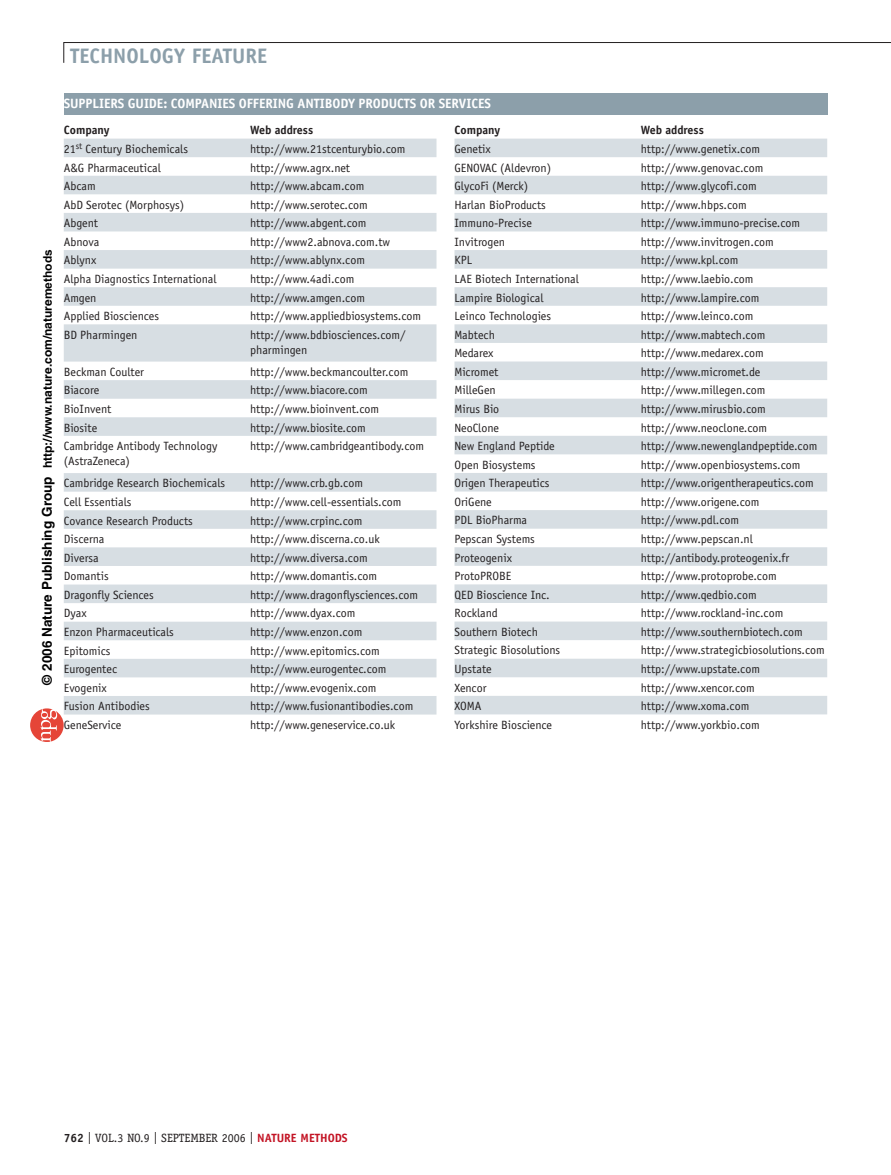
<style>
.page{position:relative;width:891px;height:1175px;background:#fff}
.page>*{position:absolute;margin:0;border:0;box-sizing:border-box;transform-origin:0 0}
.t1{font:700 21px "Officina Sans";color:#8c9faa}
.t2{font:700 13.5px "Officina Sans";letter-spacing:-.005em;color:#fff}
.t3{font:12px/15px "Officina Sans";color:#231f20}
.t4{font:700 12px "Helvetica";color:#000}
.t5{font:12px "Officina Serif";color:#231f20}
.t6{font:700 12px "Officina Sans";color:#231f20}
.t7{font:12px "Officina Sans";letter-spacing:-.02em;color:#231f20}
.s1{font-size:13.5px}
.s2{font-family:"Helvetica Bold 2";font-weight:400;font-size:13.5px}
.s3{font-family:"Arial"}
.s4{font-family:"Officina Sans";font-weight:700}
.s5{font-family:"Officina Sans";font-weight:700;color:#c31324}
</style>
<div class="page">
<svg style="left:63px;top:42px;width:828px;height:21px"></svg>
<div style="left:64px;top:139px;width:372px;height:18px;background:#d7dee3"></div>
<div style="left:64px;top:176px;width:372px;height:18px;background:#d7dee3"></div>
<svg style="left:64px;top:213px;width:372px;height:501px;fill:#dee3e7"></svg>
<svg style="left:454px;top:139px;width:373px;height:575px;fill:#dfe5e9"></svg>
<div style="left:64px;top:93px;width:763px;height:21px;background:#8c9faa"></div>
<svg style="left:30px;top:708px;width:34px;height:34px"></svg>
<h1 class="t1" style="left:70px;top:48px;width:199px">TECHNOLOGY FEATURE</h1>
<p class="t4" style="left:40px;top:685px;width:437px;rotate:-90deg"><span class="s1">© 200</span><span class="s2">6</span> <span class="s1">Nature Publishing Group</span> http://www.nature.com/nature<span class="s3">methods</span></p>
<p class="t2" style="left:64px;top:98px;width:429px">SUPPLIERS GUIDE: COMPANIES OFFERING ANTIBODY PRODUCTS OR SERVICES</p>
<p class="t6" style="left:64px;top:126px;width:47px">Company</p>
<p class="t6" style="left:250px;top:126px;width:64px">Web address</p>
<p class="t3" style="left:64px;top:142px;width:126px">21<sup>st</sup> Century Biochemicals</p>
<p class="t3" style="left:250px;top:142px;width:157px">http://www.21stcenturybio.com</p>
<p class="t3" style="left:64px;top:161px;width:99px">A&amp;G Pharmaceutical</p>
<p class="t3" style="left:250px;top:161px;width:102px">http://www.agrx.net</p>
<p class="t3" style="left:64px;top:179px;width:34px">Abcam</p>
<p class="t3" style="left:250px;top:179px;width:116px">http://www.abcam.com</p>
<p class="t3" style="left:64px;top:198px;width:122px">AbD Serotec (Morphosys)</p>
<p class="t3" style="left:250px;top:198px;width:119px">http://www.serotec.com</p>
<p class="t3" style="left:64px;top:217px;width:36px">Abgent</p>
<p class="t3" style="left:250px;top:217px;width:118px">http://www.abgent.com</p>
<p class="t3" style="left:64px;top:235px;width:37px">Abnova</p>
<p class="t3" style="left:250px;top:235px;width:142px">http://www2.abnova.com.tw</p>
<p class="t3" style="left:64px;top:254px;width:34px">Ablynx</p>
<p class="t3" style="left:250px;top:254px;width:116px">http://www.ablynx.com</p>
<p class="t3" style="left:64px;top:272px;width:154px">Alpha Diagnostics International</p>
<p class="t3" style="left:250px;top:272px;width:106px">http://www.4adi.com</p>
<p class="t3" style="left:64px;top:291px;width:34px">Amgen</p>
<p class="t3" style="left:250px;top:291px;width:116px">http://www.amgen.com</p>
<p class="t3" style="left:64px;top:309px;width:97px">Applied Biosciences</p>
<p class="t3" style="left:250px;top:309px;width:173px">http://www.appliedbiosystems.com</p>
<p class="t3" style="left:64px;top:328px;width:75px">BD Pharmingen</p>
<p class="t3" style="left:250px;top:328px;width:157px">http://www.bdbiosciences.com/ pharmingen</p>
<p class="t3" style="left:64px;top:365px;width:82px">Beckman Coulter</p>
<p class="t3" style="left:250px;top:365px;width:160px">http://www.beckmancoulter.com</p>
<p class="t3" style="left:64px;top:384px;width:37px">Biacore</p>
<p class="t3" style="left:250px;top:384px;width:119px">http://www.biacore.com</p>
<p class="t3" style="left:64px;top:402px;width:49px">BioInvent</p>
<p class="t3" style="left:250px;top:402px;width:131px">http://www.bioinvent.com</p>
<p class="t3" style="left:64px;top:421px;width:35px">Biosite</p>
<p class="t3" style="left:250px;top:421px;width:117px">http://www.biosite.com</p>
<p class="t3" style="left:64px;top:439px;width:155px">Cambridge Antibody Technology (AstraZeneca)</p>
<p class="t3" style="left:250px;top:439px;width:176px">http://www.cambridgeantibody.com</p>
<p class="t3" style="left:64px;top:477px;width:163px">Cambridge Research Biochemicals</p>
<p class="t3" style="left:250px;top:477px;width:114px">http://www.crb.gb.com</p>
<p class="t3" style="left:64px;top:495px;width:69px">Cell Essentials</p>
<p class="t3" style="left:250px;top:495px;width:153px">http://www.cell-essentials.com</p>
<p class="t3" style="left:64px;top:514px;width:131px">Covance Research Products</p>
<p class="t3" style="left:250px;top:514px;width:114px">http://www.crpinc.com</p>
<p class="t3" style="left:64px;top:532px;width:42px">Discerna</p>
<p class="t3" style="left:250px;top:532px;width:131px">http://www.discerna.co.uk</p>
<p class="t3" style="left:64px;top:551px;width:36px">Diversa</p>
<p class="t3" style="left:250px;top:551px;width:119px">http://www.diversa.com</p>
<p class="t3" style="left:64px;top:569px;width:46px">Domantis</p>
<p class="t3" style="left:250px;top:569px;width:129px">http://www.domantis.com</p>
<p class="t3" style="left:64px;top:588px;width:91px">Dragonfly Sciences</p>
<p class="t3" style="left:250px;top:588px;width:170px">http://www.dragonflysciences.com</p>
<p class="t3" style="left:64px;top:607px;width:24px">Dyax</p>
<p class="t3" style="left:250px;top:607px;width:107px">http://www.dyax.com</p>
<p class="t3" style="left:64px;top:625px;width:112px">Enzon Pharmaceuticals</p>
<p class="t3" style="left:250px;top:625px;width:114px">http://www.enzon.com</p>
<p class="t3" style="left:64px;top:644px;width:48px">Epitomics</p>
<p class="t3" style="left:250px;top:644px;width:131px">http://www.epitomics.com</p>
<p class="t3" style="left:64px;top:662px;width:55px">Eurogentec</p>
<p class="t3" style="left:250px;top:662px;width:138px">http://www.eurogentec.com</p>
<p class="t3" style="left:64px;top:681px;width:45px">Evogenix</p>
<p class="t3" style="left:250px;top:681px;width:128px">http://www.evogenix.com</p>
<p class="t3" style="left:64px;top:699px;width:87px">Fusion Antibodies</p>
<p class="t3" style="left:250px;top:699px;width:165px">http://www.fusionantibodies.com</p>
<p class="t3" style="left:64px;top:718px;width:59px">GeneService</p>
<p class="t3" style="left:250px;top:718px;width:147px">http://www.geneservice.co.uk</p>
<p class="t6" style="left:454px;top:126px;width:47px">Company</p>
<p class="t6" style="left:641px;top:126px;width:64px">Web address</p>
<p class="t3" style="left:454px;top:142px;width:38px">Genetix</p>
<p class="t3" style="left:641px;top:142px;width:121px">http://www.genetix.com</p>
<p class="t3" style="left:454px;top:161px;width:98px">GENOVAC (Aldevron)</p>
<p class="t3" style="left:641px;top:161px;width:124px">http://www.genovac.com</p>
<p class="t3" style="left:454px;top:179px;width:75px">GlycoFi (Merck)</p>
<p class="t3" style="left:641px;top:179px;width:117px">http://www.glycofi.com</p>
<p class="t3" style="left:454px;top:198px;width:93px">Harlan BioProducts</p>
<p class="t3" style="left:641px;top:198px;width:108px">http://www.hbps.com</p>
<p class="t3" style="left:454px;top:217px;width:79px">Immuno-Precise</p>
<p class="t3" style="left:641px;top:217px;width:161px">http://www.immuno-precise.com</p>
<p class="t3" style="left:454px;top:235px;width:52px">Invitrogen</p>
<p class="t3" style="left:641px;top:235px;width:134px">http://www.invitrogen.com</p>
<p class="t3" style="left:454px;top:254px;width:19px">KPL</p>
<p class="t3" style="left:641px;top:254px;width:99px">http://www.kpl.com</p>
<p class="t3" style="left:454px;top:272px;width:126px">LAE Biotech International</p>
<p class="t3" style="left:641px;top:272px;width:114px">http://www.laebio.com</p>
<p class="t3" style="left:454px;top:291px;width:91px">Lampire Biological</p>
<p class="t3" style="left:641px;top:291px;width:120px">http://www.lampire.com</p>
<p class="t3" style="left:454px;top:309px;width:98px">Leinco Technologies</p>
<p class="t3" style="left:641px;top:309px;width:114px">http://www.leinco.com</p>
<p class="t3" style="left:454px;top:328px;width:42px">Mabtech</p>
<p class="t3" style="left:641px;top:328px;width:126px">http://www.mabtech.com</p>
<p class="t7" style="left:454px;top:348px;width:40px">Medarex</p>
<p class="t3" style="left:641px;top:347px;width:124px">http://www.medarex.com</p>
<p class="t3" style="left:454px;top:365px;width:46px">Micromet</p>
<p class="t3" style="left:641px;top:365px;width:121px">http://www.micromet.de</p>
<p class="t3" style="left:454px;top:384px;width:43px">MilleGen</p>
<p class="t3" style="left:641px;top:384px;width:126px">http://www.millegen.com</p>
<p class="t3" style="left:454px;top:402px;width:46px">Mirus Bio</p>
<p class="t3" style="left:641px;top:402px;width:126px">http://www.mirusbio.com</p>
<p class="t3" style="left:454px;top:421px;width:46px">NeoClone</p>
<p class="t3" style="left:641px;top:421px;width:128px">http://www.neoclone.com</p>
<p class="t3" style="left:454px;top:439px;width:102px">New England Peptide</p>
<p class="t3" style="left:641px;top:439px;width:178px">http://www.newenglandpeptide.com</p>
<p class="t3" style="left:454px;top:458px;width:83px">Open Biosystems</p>
<p class="t3" style="left:641px;top:458px;width:161px">http://www.openbiosystems.com</p>
<p class="t3" style="left:454px;top:476px;width:97px">Origen Therapeutics</p>
<p class="t3" style="left:641px;top:476px;width:174px">http://www.origentherapeutics.com</p>
<p class="t3" style="left:454px;top:495px;width:39px">OriGene</p>
<p class="t3" style="left:641px;top:495px;width:120px">http://www.origene.com</p>
<p class="t3" style="left:454px;top:514px;width:74px">PDL BioPharma</p>
<p class="t3" style="left:641px;top:514px;width:100px">http://www.pdl.com</p>
<p class="t3" style="left:454px;top:532px;width:82px">Pepscan Systems</p>
<p class="t3" style="left:641px;top:532px;width:114px">http://www.pepscan.nl</p>
<p class="t3" style="left:454px;top:551px;width:59px">Proteogenix</p>
<p class="t3" style="left:641px;top:551px;width:150px">http://antibody.proteogenix.fr</p>
<p class="t3" style="left:454px;top:569px;width:58px">ProtoPROBE</p>
<p class="t3" style="left:641px;top:569px;width:137px">http://www.protoprobe.com</p>
<p class="t3" style="left:454px;top:588px;width:97px">QED Bioscience Inc.</p>
<p class="t3" style="left:641px;top:588px;width:117px">http://www.qedbio.com</p>
<p class="t3" style="left:454px;top:606px;width:45px">Rockland</p>
<p class="t3" style="left:641px;top:606px;width:144px">http://www.rockland-inc.com</p>
<p class="t3" style="left:454px;top:625px;width:85px">Southern Biotech</p>
<p class="t3" style="left:641px;top:625px;width:164px">http://www.southernbiotech.com</p>
<p class="t3" style="left:454px;top:644px;width:107px">Strategic Biosolutions</p>
<p class="t3" style="left:641px;top:644px;width:186px">http://www.strategicbiosolutions.com</p>
<p class="t3" style="left:454px;top:662px;width:39px">Upstate</p>
<p class="t3" style="left:641px;top:662px;width:121px">http://www.upstate.com</p>
<p class="t3" style="left:454px;top:681px;width:34px">Xencor</p>
<p class="t3" style="left:641px;top:681px;width:116px">http://www.xencor.com</p>
<p class="t3" style="left:454px;top:699px;width:28px">XOMA</p>
<p class="t3" style="left:641px;top:699px;width:110px">http://www.xoma.com</p>
<p class="t3" style="left:454px;top:718px;width:99px">Yorkshire Bioscience</p>
<p class="t3" style="left:641px;top:718px;width:120px">http://www.yorkbio.com</p>
<p class="t5" style="left:64px;top:1133px;width:285px"><span class="s4">762</span> | VOL.3 NO.9 | SEPTEMBER 2006 | <span class="s5">NATURE METHODS</span></p>
</div>
